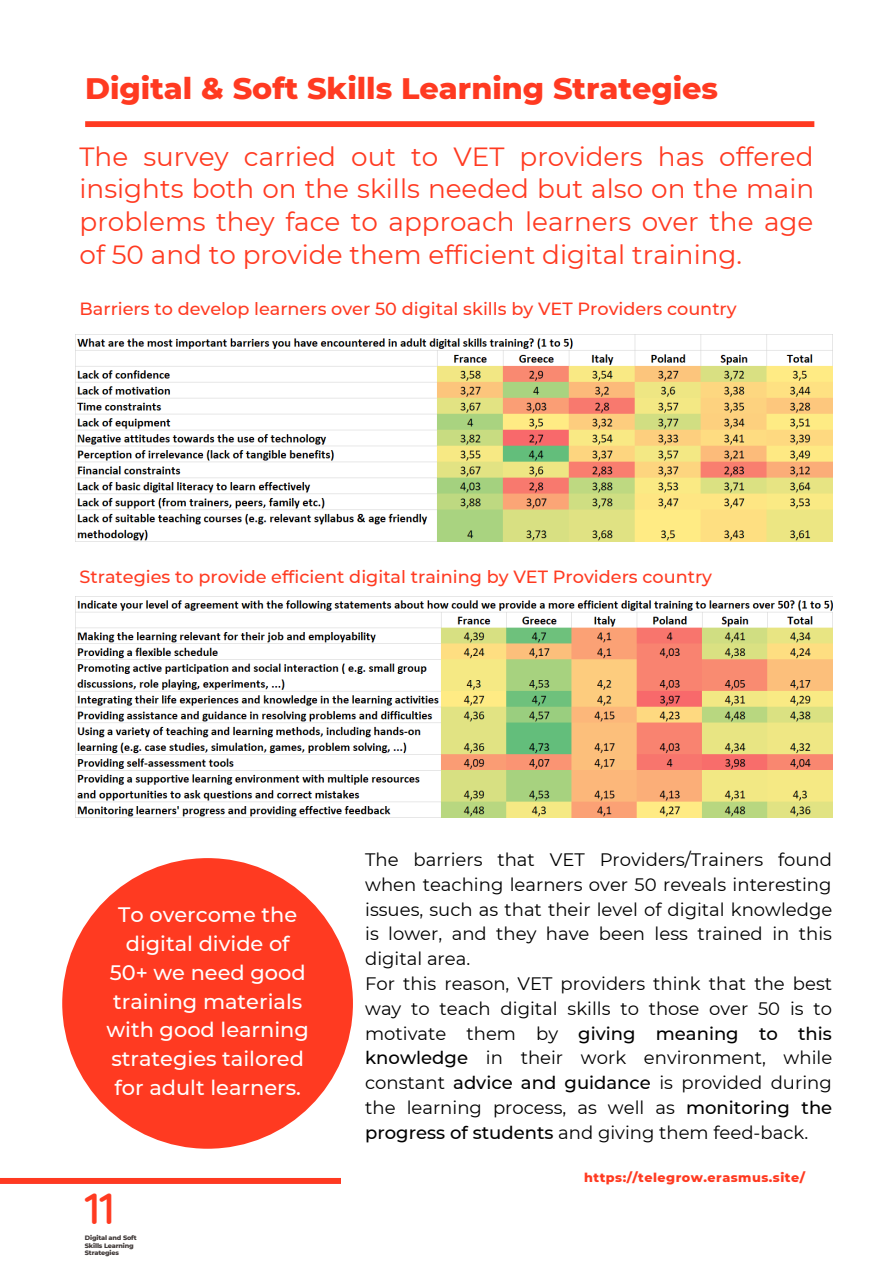
<style>
.page{position:relative;width:894px;height:1264px;background:#fff}
.page>*{position:absolute;margin:0;border:0;box-sizing:border-box;transform-origin:0 0}
.t1{font:500 44.4px "Quicksand";color:#ff3a21}
.t2{font:800 30.3px "Montserrat";color:#ff3a21}
.t3{font:26.25px/32.7px "Montserrat";color:#ff3a21;text-align:justify}
.t4{font:500 20.85px/28.8px "Montserrat";color:#fff;text-align:center}
.t5{font:18px/24.8px "Montserrat";color:#000;text-align:justify}
.t6{font:500 17.7px "Montserrat";color:#ff3a21}
.t7{font:800 12.75px "Montserrat";letter-spacing:.04em;color:#ff3a21}
.t8{font:800 6.45px/7.6px "Montserrat";letter-spacing:-.025em;color:#403938}
.s1{font-weight:500}
</style>
<div class="page">
<div style="left:85px;top:121px;width:729px;height:6px;background:#ff3a21"></div>
<div style="left:0;top:1177px;width:341px;height:6px;background:#ff3a21"></div>
<div style="left:62px;top:858px;width:291px;height:290px;background:#ff3a21;border-radius:50%"></div>
<img style="left:75px;top:334px;width:757px;height:207px">
<img style="left:76px;top:596px;width:756px;height:221px">
<p class="t2" style="left:85px;top:69px;width:634px">Digital &amp; Soft Skills Learning Strategies</p>
<p class="t3" style="left:79px;top:140px;width:736px">The survey carried out to VET providers has offered insights both on the skills needed but also on the main problems they face to approach learners over the age of 50 and to provide them efficient digital training.</p>
<p class="t6" style="left:79px;top:298px;width:658px">Barriers to develop learners over 50 digital skills by VET Providers country</p>
<p class="t6" style="left:79px;top:565px;width:634px">Strategies to provide efficient digital training by VET Providers country</p>
<p class="t4" style="left:106px;top:900px;width:204px">To overcome the digital divide of<br>50+ we need good training materials with good learning strategies tailored for adult learners.</p>
<p class="t1" style="left:85px;top:1179px;width:32px">11</p>
<p class="t8" style="left:85px;top:1233px;width:53px">Digital and Soft<br>Skills Learning<br>Strategies</p>
<p class="t5" style="left:365px;top:847px;width:468px">The barriers that VET Providers/Trainers found when teaching learners over 50 reveals interesting issues, such as that their level of digital knowledge is lower, and they have been less trained in this digital area.</p>
<p class="t5" style="left:365px;top:971px;width:468px">For this reason, VET providers think that the best way to teach digital skills to those over 50 is to motivate them by <span class="s1">giving meaning to this knowledge</span> in their work environment, while constant <span class="s1">advice and guidance</span> is provided during the learning process, as well as <span class="s1">monitoring the progress of students</span> and giving them feed-back.</p>
<p class="t7" style="left:584px;top:1169px;width:222px">https://telegrow.erasmus.site/</p>
</div>
